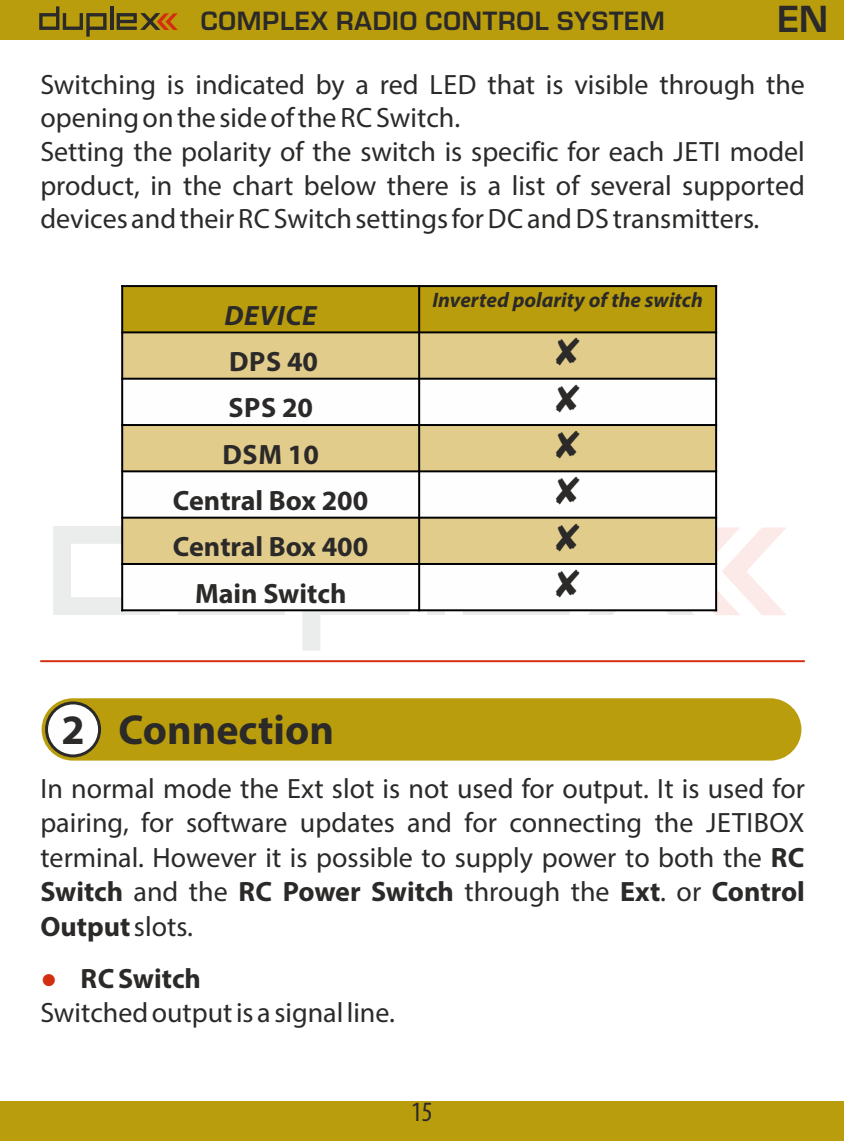
<style>
.page{position:relative;width:844px;height:1141px;background:#fff}
.page>*{position:absolute;margin:0;border:0;box-sizing:border-box;transform-origin:0 0}
.t1{font:700 42px "Myriad Pro";color:#2b2a29}
.t2{font:38.5px "MS Mincho";color:#2b2a29}
.t3{font:700 35px "Euromode";color:#2b2a29}
.t4{font:28px/33.6px "Myriad Pro";color:#2b2a29}
.t5{font:700 28px "Myriad Pro";color:#2b2a29}
.t6{font:italic 700 28px "Myriad Pro";letter-spacing:.02em;color:#2b2a29}
.t7{font:condensed 28px "Myriad Pro";color:#2b2a29}
.t8{font:700 24.5px "Euromode";letter-spacing:.035em;color:#2b2a29}
.t9{font:italic 700 21px "Myriad Pro";color:#2b2a29}
.s1{font-weight:700}
.s2{font-family:"Arial";color:#d42e12}
</style>
<div class="page">
<svg style="left:427px;top:611px;width:18px;height:4px"></svg>
<svg style="left:302px;top:611px;width:107px;height:40px"></svg>
<svg style="left:178px;top:611px;width:106px;height:4px"></svg>
<svg style="left:53px;top:526px;width:107px;height:89px"></svg>
<svg style="left:587px;top:526px;width:199px;height:89px"></svg>
<svg style="left:462px;top:611px;width:107px;height:4px"></svg>
<div style="left:0;top:0;width:843px;height:40px;background:#ba9d0c"></div>
<hr style="left:110px;top:6px;width:3px;height:24px;background:#2b2a29">
<svg style="left:39px;top:6px;width:67px;height:31px"></svg>
<svg style="left:117px;top:13px;width:61px;height:17px"></svg>
<div style="left:0;top:1101px;width:843px;height:40px;background:#ba9d0c"></div>
<div style="left:42px;top:698px;width:759px;height:63px;background:#ba9d0c;border-radius:31px"></div>
<div style="left:45px;top:701px;width:56px;height:56px;background:#fefefe;border:3px solid #2b2a29;border-radius:50%"></div>
<div style="left:122px;top:286px;width:297px;height:46px;background:#ba9d0c"></div>
<div style="left:419px;top:286px;width:297px;height:46px;background:#ba9d0c"></div>
<div style="left:122px;top:332px;width:297px;height:47px;background:#e1cc8c"></div>
<div style="left:419px;top:332px;width:297px;height:47px;background:#e1cc8c"></div>
<div style="left:122px;top:425px;width:297px;height:46px;background:#e1cc8c"></div>
<div style="left:419px;top:425px;width:297px;height:46px;background:#e1cc8c"></div>
<div style="left:122px;top:518px;width:297px;height:46px;background:#e1cc8c"></div>
<div style="left:419px;top:518px;width:297px;height:46px;background:#e1cc8c"></div>
<div style="left:122px;top:564px;width:297px;height:46px;background:#fefefe"></div>
<div style="left:419px;top:564px;width:297px;height:46px;background:#fefefe"></div>
<hr style="left:121px;top:285px;width:2px;height:326px;background:#000">
<hr style="left:418px;top:285px;width:2px;height:326px;background:#000">
<hr style="left:715px;top:285px;width:2px;height:326px;background:#000">
<hr style="left:121px;top:609px;width:596px;height:2px;background:#000">
<hr style="left:121px;top:563px;width:596px;height:2px;background:#000">
<hr style="left:121px;top:517px;width:596px;height:2px;background:#000">
<hr style="left:121px;top:470px;width:596px;height:2px;background:#000">
<hr style="left:121px;top:424px;width:596px;height:2px;background:#000">
<hr style="left:121px;top:378px;width:596px;height:2px;background:#000">
<hr style="left:121px;top:331px;width:596px;height:2px;background:#000">
<hr style="left:121px;top:285px;width:596px;height:2px;background:#000">
<hr style="left:40px;top:660px;width:764px;height:2px;background:#d42e12">
<p class="t8" style="left:201px;top:11px;width:465px">COMPLEX RADIO CONTROL SYSTEM</p>
<p class="t3" style="left:777px;top:5px;width:52px">EN</p>
<p class="t4" style="left:40px;top:70px;width:766px">Switching is indicated by a red LED that is visible through the opening on the side of the RCSwitch.<br>Setting the polarity of the switch is specific for each JETI model product, in the chart below there is a list of several supported devices and their RCSwitch settings for DCand DS transmitters.</p>
<p class="t6" style="left:224px;top:304px;width:94px">DEVICE</p>
<p class="t5" style="left:229px;top:350px;width:91px">DPS 40</p>
<p class="t5" style="left:228px;top:396px;width:86px">SPS 20</p>
<p class="t5" style="left:222px;top:443px;width:98px">DSM 10</p>
<p class="t5" style="left:173px;top:489px;width:197px">Central Box 200</p>
<p class="t5" style="left:173px;top:535px;width:197px">Central Box 400</p>
<p class="t5" style="left:195px;top:582px;width:153px">Main Switch</p>
<h1 class="t1" style="left:61px;top:712px;width:274px">2 Connection</h1>
<p class="t9" style="left:432px;top:291px;width:272px">Inverted polarity of the switch</p>
<h2 class="t2" style="left:548px;top:332px;width:40px">✘</h2>
<h2 class="t2" style="left:548px;top:379px;width:40px">✘</h2>
<h2 class="t2" style="left:548px;top:425px;width:40px">✘</h2>
<h2 class="t2" style="left:548px;top:471px;width:40px">✘</h2>
<h2 class="t2" style="left:548px;top:518px;width:40px">✘</h2>
<h2 class="t2" style="left:548px;top:564px;width:40px">✘</h2>
<p class="t4" style="left:40px;top:774px;width:765px;text-align:justify">In normal mode the Ext slot is not used for output. It is used for pairing, for software updates and for connecting the JETIBOX terminal. However it is possible to supply power to both the <span class="s1">RC Switch</span> and the <span class="s1">RC Power Switch</span> through the <span class="s1">Ext</span>. or <span class="s1">Control Output</span> slots.</p>
<p class="t5" style="left:40px;top:967px;width:162px"><span class="s2">●</span> RCSwitch</p>
<p class="t4" style="left:40px;top:998px;width:356px">Switched output is a signal line.</p>
<p class="t7" style="left:411px;top:1100px;width:23px">15</p>
</div>
